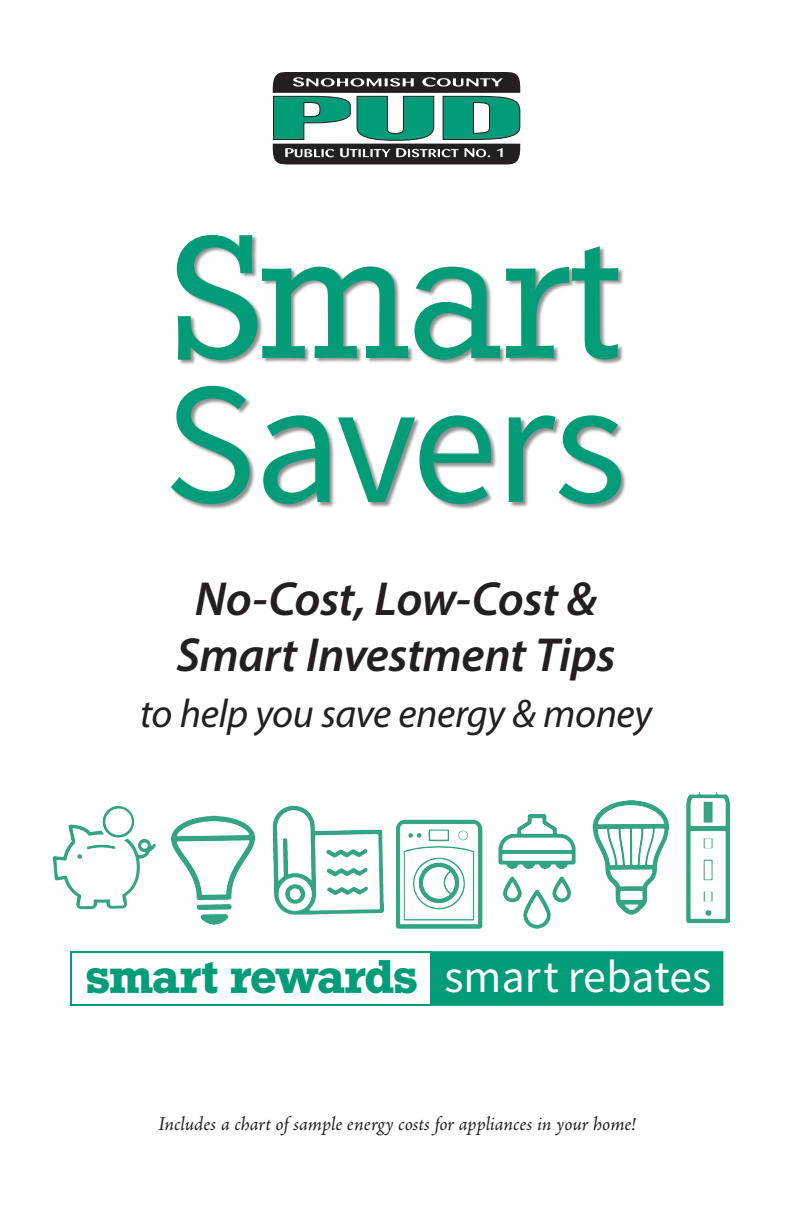
<style>
.page{position:relative;width:792px;height:1224px;background:#fff}
.page>*{position:absolute;margin:0;border:0;box-sizing:border-box;transform-origin:0 0}
.t1{font:174px "Source Sans Pro";letter-spacing:-.02em;color:#039c78}
.t2{font:168px "Stafford Serial";color:#039c78}
.t3{font:italic 600 48px/56px "Myriad Pro";letter-spacing:-.01em;color:#231f20;text-align:center}
.t4{font:700 45.8px "Stafford Serial";color:#039c78}
.t5{font:italic 40px "Myriad Pro";letter-spacing:-.01em;color:#231f20}
.t6{font:italic 20px "Adobe Jenson Pro";letter-spacing:-.005em;color:#231f20}
.s1{font-family:"Source Sans Pro";font-weight:400;color:#fff}
</style>
<div class="page">
<svg style="left:273px;top:72px;width:247px;height:92px"></svg>
<div style="left:171px;top:234px;width:455px;height:275px;background:#231f20;opacity:.5"></div>
<div style="left:431px;top:952px;width:291px;height:53px;background:#039c78"></div>
<div style="left:430px;top:951px;width:293px;height:55px;border:2px solid #039c78"></div>
<svg style="left:70px;top:951px;width:363px;height:55px"></svg>
<img style="left:102px;top:806px;width:33px;height:32px">
<img style="left:171px;top:816px;width:40px;height:62px">
<img style="left:273px;top:806px;width:111px;height:109px">
<img style="left:593px;top:800px;width:50px;height:115px">
<img style="left:498px;top:814px;width:78px;height:55px">
<img style="left:396px;top:820px;width:86px;height:109px">
<img style="left:686px;top:792px;width:44px;height:131px">
<h2 class="t2" style="left:171px;top:199px;width:450px">Smart</h2>
<h1 class="t1" style="left:163px;top:336px;width:465px">Savers</h1>
<h3 class="t3" style="left:176px;top:569px;width:441px">No-Cost, Low-Cost &amp;<br>Smart Investment Tips</h3>
<h3 class="t5" style="left:140px;top:689px;width:514px">to help you save energy &amp; money</h3>
<h3 class="t4" style="left:86px;top:949px;width:627px">smart rewards <span class="s1">smart rebates</span></h3>
<p class="t6" style="left:158px;top:1113px;width:479px">Includes a chart of sample energy costs for appliances in your home!</p>
</div>
